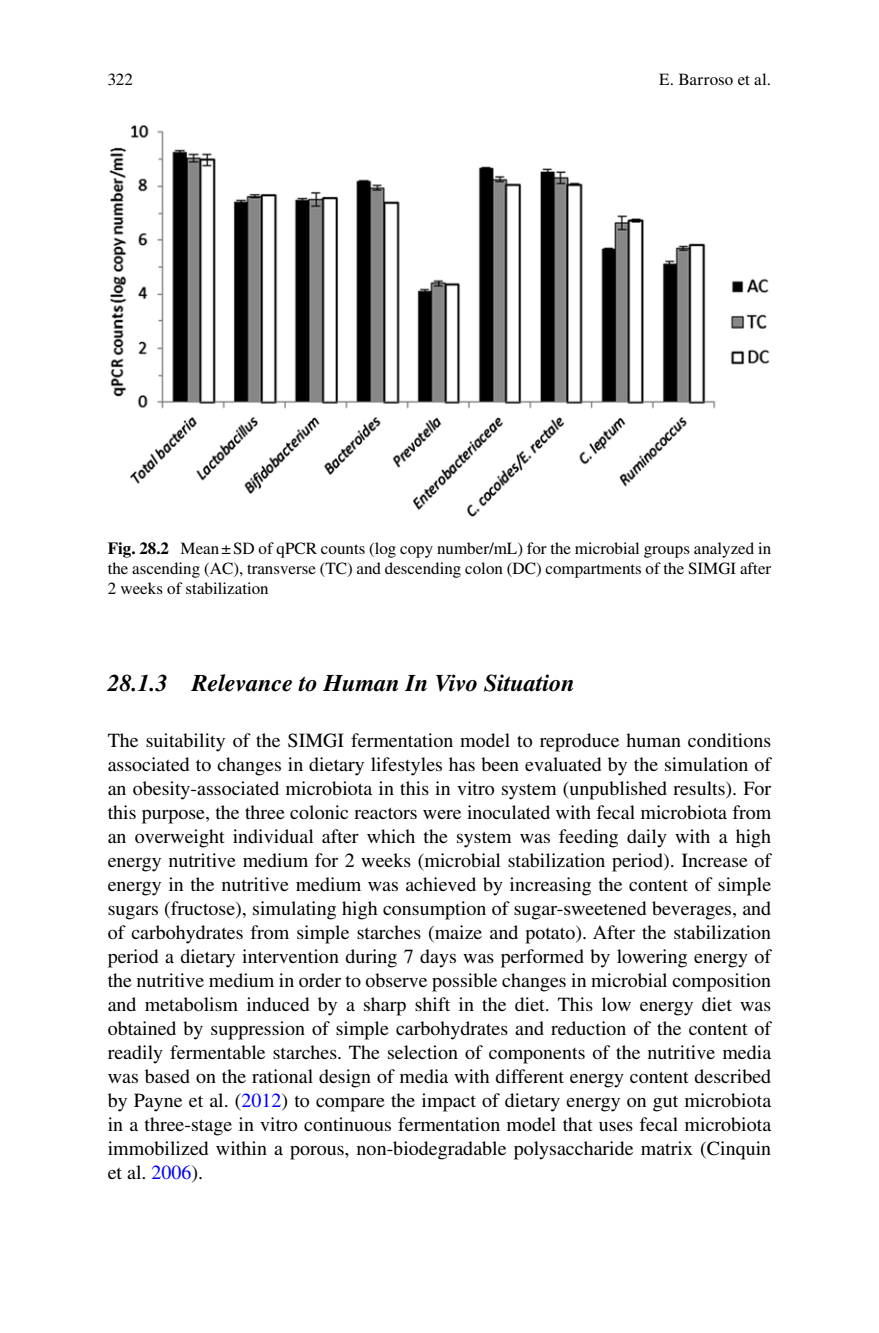
<style>
.page{position:relative;width:879px;height:1333px;background:#fff}
.page>*{position:absolute;margin:0;border:0;box-sizing:border-box;transform-origin:0 0}
.t1{font:italic 700 24px "Wqlhmv Times";color:#000}
.t2{font:20px/24px "Gqnblh Times";color:#000;text-align:justify}
.t3{font:17px/20px "Gqnblh Times";color:#000;text-align:justify}
.s1{font-family:"Fkhjyt Times";font-weight:700}
.s2{color:#0000fa}
</style>
<div class="page">
<img style="left:109px;top:124px;width:661px;height:393px">
<p class="t3" style="left:108px;top:71px;width:27px">322</p>
<p class="t3" style="left:659px;top:71px;width:113px">E. Barroso et al.</p>
<p class="t3" style="left:108px;top:539px;width:665px"><span class="s1">Fig. 28.2</span> Mean ± SD of qPCR counts (log copy number/mL) for the microbial groups analyzed in the ascending (AC), transverse (TC) and descending colon (DC) compartments of the SIMGI after 2 weeks of stabilization</p>
<p class="t1" style="left:108px;top:674px;width:469px">28.1.3 Relevance to Human In Vivo Situation</p>
<p class="t2" style="left:108px;top:730px;width:665px">The suitability of the SIMGI fermentation model to reproduce human conditions associated to changes in dietary lifestyles has been evaluated by the simulation of an obesity-associated microbiota in this in vitro system (unpublished results). For this purpose, the three colonic reactors were inoculated with fecal microbiota from an overweight individual after which the system was feeding daily with a high energy nutritive medium for 2 weeks (microbial stabilization period). Increase of energy in the nutritive medium was achieved by increasing the content of simple sugars (fructose), simulating high consumption of sugar-sweetened beverages, and of carbohydrates from simple starches (maize and potato). After the stabilization period a dietary intervention during 7 days was performed by lowering energy of the nutritive medium in order to observe possible changes in microbial composition and metabolism induced by a sharp shift in the diet. This low energy diet was obtained by suppression of simple carbohydrates and reduction of the content of readily fermentable starches. The selection of components of the nutritive media was based on the rational design of media with different energy content described by Payne et al. ( <span class="s2">2012</span> ) to compare the impact of dietary energy on gut microbiota in a three-stage in vitro continuous fermentation model that uses fecal microbiota immobilized within a porous, non-biodegradable polysaccharide matrix (Cinquin et al. <span class="s2">2006</span> ).</p>
</div>
